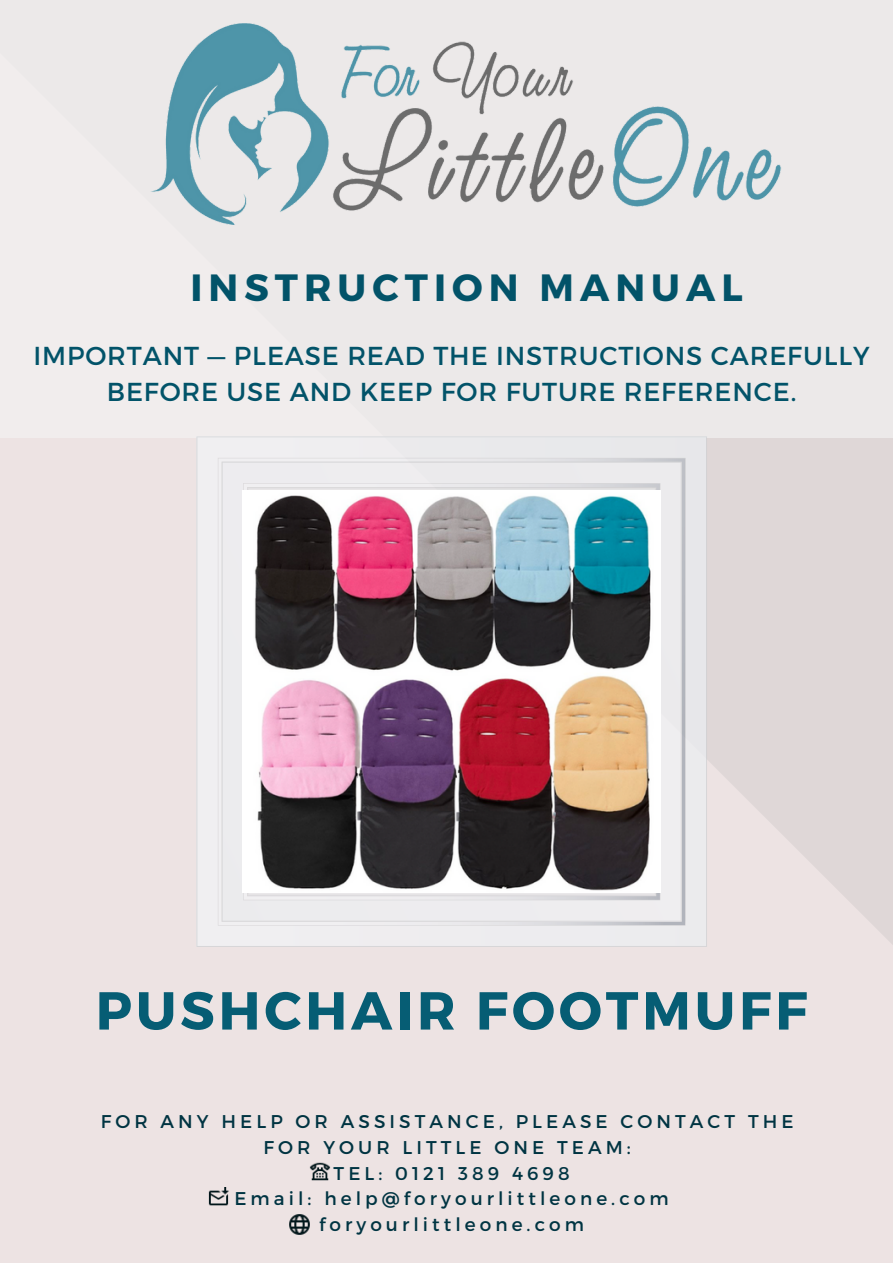
<style>
.page{position:relative;width:893px;height:1264px;background:#fff}
.page>*{position:absolute;margin:0;border:0;box-sizing:border-box;transform-origin:0 0}
.t1{font:700 53.4px "Montserrat";letter-spacing:.075em;color:#065d74}
.t2{font:700 37.95px "Montserrat";letter-spacing:.16em;color:#025369}
.t3{font:25.95px/36px "Montserrat";letter-spacing:.035em;color:#025369;text-align:center}
.t4{font:18.45px/25.8px "Montserrat";letter-spacing:.22em;color:#003442;text-align:center}
</style>
<div class="page">
<div style="left:0;top:0;width:892px;height:1262px;background:#ede3e3"></div>
<svg style="left:707px;top:438px;width:185px;height:506px;fill:#dfd7d7"></svg>
<div style="left:0;top:0;width:892px;height:437px;background:#ece9e9"></div>
<img style="left:151px;top:23px;width:631px;height:202px">
<img style="left:309px;top:1162px;width:22px;height:19px">
<img style="left:208px;top:1187px;width:21px;height:19px">
<img style="left:289px;top:1214px;width:21px;height:21px">
<svg style="left:196px;top:436px;width:511px;height:511px;fill:#ececee"></svg>
<svg style="left:218px;top:458px;width:467px;height:467px"></svg>
<div style="left:221px;top:461px;width:460px;height:460px;background:#ececee"></div>
<svg style="left:243px;top:483px;width:417px;height:417px;fill:#e3e3e5"></svg>
<img style="left:242px;top:490px;width:418px;height:403px">
<h2 class="t2" style="left:190px;top:263px;width:553px">INSTRUCTION MANUAL</h2>
<h3 class="t3" style="left:33px;top:336px;width:837px">IMPORTANT — PLEASE READ THE INSTRUCTIONS CAREFULLY<br>BEFORE USE AND KEEP FOR FUTURE REFERENCE.</h3>
<h1 class="t1" style="left:96px;top:975px;width:713px">PUSHCHAIR FOOTMUFF</h1>
<p class="t4" style="left:101px;top:1107px;width:694px">FOR ANY HELP OR ASSISTANCE, PLEASE CONTACT THE<br>FOR YOUR LITTLE ONE TEAM:<br>TEL: 0121 389 4698<br>Email: help@foryourlittleone.com foryourlittleone.com</p>
</div>
